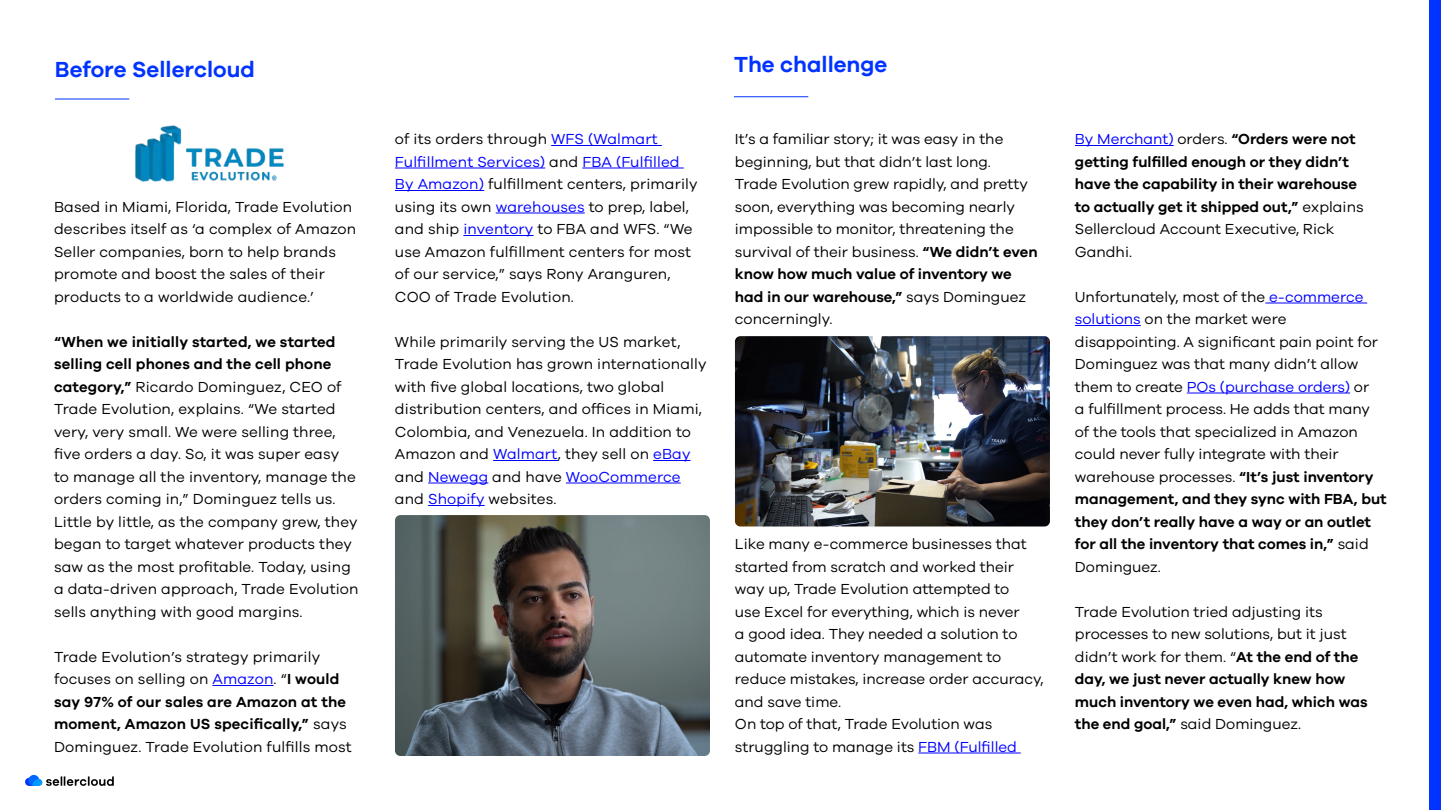
<style>
.page{position:relative;width:1441px;height:810px;background:#fff}
.page>*{position:absolute;margin:0;border:0;box-sizing:border-box;transform-origin:0 0}
.t1{font:600 22.5px "Galano Grotesque";color:#03f}
.Paragraph_Style_5{font:15px/22.5px "Galano Grotesque";letter-spacing:.01em;color:#000}
.Paragraph_Regular{font:15px/22.5px "Galano Grotesque";color:#000}
.Paragraph_Regular-2{font:600 15px/22.5px "Galano Grotesque";color:#000}
.s1{font-weight:600}
.s2{color:#00f}
.s3{font-weight:400;color:#00f}
.s4{font-weight:400}
</style>
<div class="page">
<hr style="left:918px;top:753px;width:102px;height:1px;background:#00f">
<hr style="left:1074px;top:145px;width:99px;height:1px;background:#00f">
<hr style="left:1265px;top:303px;width:101px;height:1px;background:#00f">
<hr style="left:1074px;top:325px;width:66px;height:1px;background:#00f">
<hr style="left:1186px;top:393px;width:163px;height:1px;background:#00f">
<hr style="left:551px;top:145px;width:110px;height:1px;background:#00f">
<hr style="left:395px;top:168px;width:150px;height:1px;background:#00f">
<hr style="left:582px;top:168px;width:101px;height:1px;background:#00f">
<hr style="left:395px;top:190px;width:89px;height:1px;background:#00f">
<hr style="left:495px;top:213px;width:89px;height:1px;background:#00f">
<hr style="left:463px;top:235px;width:70px;height:1px;background:#00f">
<hr style="left:493px;top:460px;width:65px;height:1px;background:#00f">
<hr style="left:653px;top:460px;width:37px;height:1px;background:#00f">
<hr style="left:428px;top:483px;width:60px;height:1px;background:#00f">
<hr style="left:566px;top:483px;width:114px;height:1px;background:#00f">
<hr style="left:428px;top:505px;width:56px;height:1px;background:#00f">
<hr style="left:55px;top:99px;width:74px;height:1px;background:#03f">
<svg style="left:25px;top:775px;width:89px;height:11px"></svg>
<div style="left:1428px;top:1px;width:12px;height:809px;background:#03f"></div>
<hr style="left:212px;top:685px;width:61px;height:1px;background:#00f">
<hr style="left:734px;top:96px;width:74px;height:1px;background:#03f">
<img style="left:135px;top:125px;width:149px;height:57px">
<img style="left:395px;top:515px;width:315px;height:241px">
<img style="left:735px;top:336px;width:314px;height:190px">
<h2 class="t1" style="left:55px;top:55px;width:201px">Before Sellercloud</h2>
<p class="Paragraph_Style_5" style="left:54px;top:195px;width:303px">Based in Miami, Florida, Trade Evolution describes itself as ‘a complex of Amazon Seller companies, born to help brands promote and boost the sales of their products to a worldwide audience.’</p>
<p class="Paragraph_Style_5" style="left:54px;top:330px;width:306px"><span class="s1">“When we initially started, we started selling cell phones and the cell phone category,”</span> Ricardo Dominguez, CEO of Trade Evolution, explains. “We started very, very small. We were selling three, five orders a day. So, it was super easy<br>to manage all the inventory, manage the orders coming in,” Dominguez tells us.<br>Little by little, as the company grew, they began to target whatever products they saw as the most profitable. Today, using a data-driven approach, Trade Evolution sells anything with good margins.</p>
<p class="Paragraph_Style_5" style="left:54px;top:645px;width:299px">Trade Evolution’s strategy primarily focuses on selling on <span class="s2">Amazon</span>. “<span class="s1">I would say 97% of our sales are Amazon at the moment, Amazon US specifically,”</span> says Dominguez. Trade Evolution fulfills most</p>
<p class="Paragraph_Style_5" style="left:395px;top:127px;width:304px">of its orders through <span class="s2">WFS (Walmart Fulfillment Services)</span> and <span class="s2">FBA (Fulfilled By Amazon)</span> fulfillment centers, primarily using its own <span class="s2">warehouses</span> to prep, label, and ship <span class="s2">inventory</span> to FBA and WFS. “We use Amazon fulfillment centers for most of our service,” says Rony Aranguren, COO of Trade Evolution.</p>
<p class="Paragraph_Style_5" style="left:395px;top:330px;width:313px">While primarily serving the US market, Trade Evolution has grown internationally with five global locations, two global distribution centers, and offices in Miami, Colombia, and Venezuela. In addition to Amazon and <span class="s2">Walmart</span>, they sell on <span class="s2">eBay </span>and <span class="s2">Newegg</span> and have <span class="s2">WooCommerce </span>and <span class="s2">Shopify</span> websites.</p>
<h2 class="t1" style="left:734px;top:51px;width:155px">The challenge</h2>
<p class="Paragraph_Regular" style="left:735px;top:127px;width:304px">It’s a familiar story; it was easy in the beginning, but that didn’t last long.<br>Trade Evolution grew rapidly, and pretty soon, everything was becoming nearly impossible to monitor, threatening the survival of their business. <span class="s1">“We didn’t even know how much value of inventory we had in our warehouse,”</span> says Dominguez concerningly.</p>
<p class="Paragraph_Regular" style="left:735px;top:532px;width:310px">Like many e-commerce businesses that started from scratch and worked their way up, Trade Evolution attempted to<br>use Excel for everything, which is never<br>a good idea. They needed a solution to automate inventory management to reduce mistakes, increase order accuracy, and save time.</p>
<p class="Paragraph_Regular" style="left:735px;top:712px;width:283px">On top of that, Trade Evolution was struggling to manage its <span class="s2">FBM (Fulfilled</span></p>
<p class="Paragraph_Regular-2" style="left:1074px;top:127px;width:290px"><span class="s3">By Merchant)</span> <span class="s4">orders.</span> “Orders were not getting fulfilled enough or they didn’t have the capability in their warehouse to actually get it shipped out,” <span class="s4">explains Sellercloud Account Executive, Rick Gandhi.</span></p>
<p class="Paragraph_Regular" style="left:1074px;top:285px;width:313px">Unfortunately, most of the <span class="s2">e-commerce solutions</span> on the market were disappointing. A significant pain point for Dominguez was that many didn’t allow them to create <span class="s2">POs (purchase orders)</span> or<br>a fulfillment process. He adds that many of the tools that specialized in Amazon could never fully integrate with their warehouse processes. <span class="s1">“It’s just inventory management, and they sync with FBA, but they don’t really have a way or an outlet for all the inventory that comes in,”</span> said Dominguez.</p>
<p class="Paragraph_Regular" style="left:1074px;top:600px;width:294px">Trade Evolution tried adjusting its processes to new solutions, but it just didn’t work for them. “<span class="s1">At the end of the day, we just never actually knew how much inventory we even had, which was the end goal,”</span> said Dominguez.</p>
</div>
